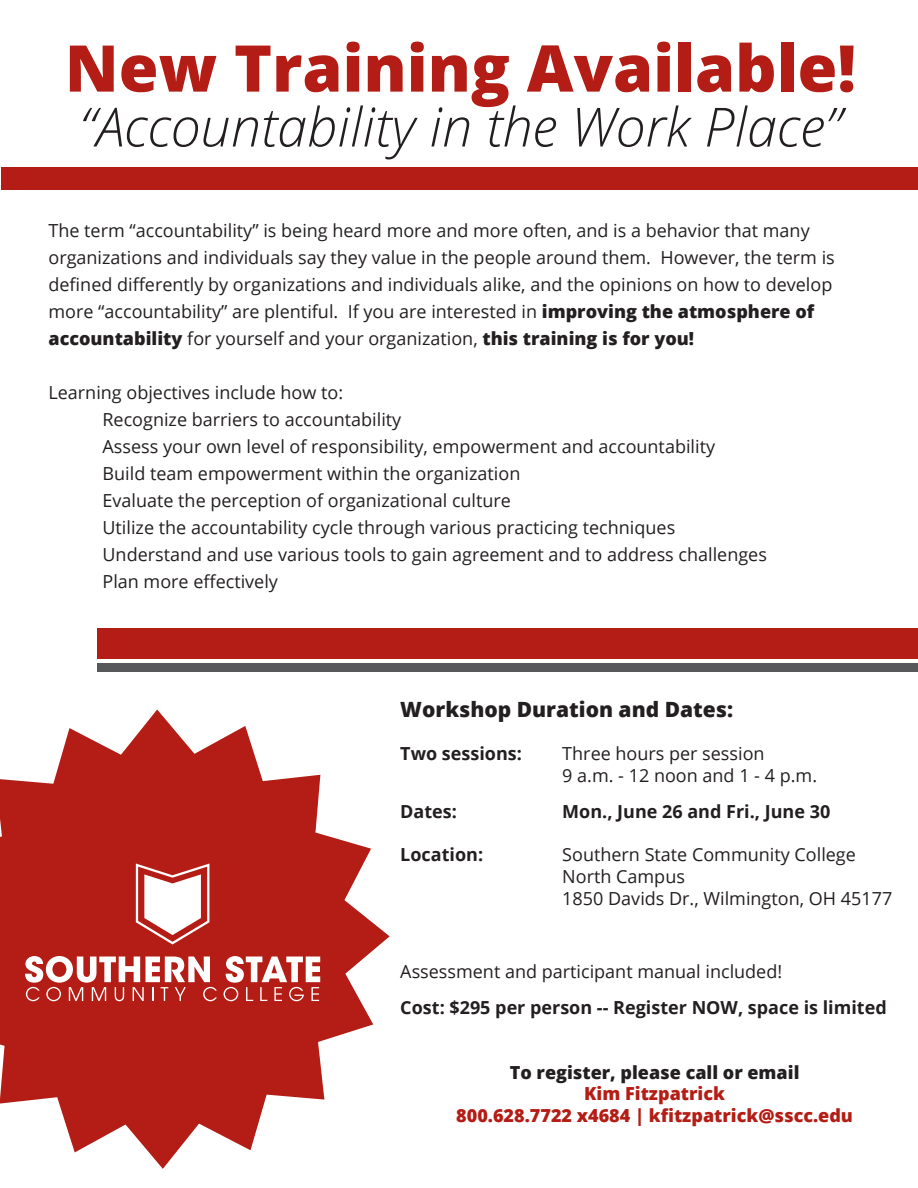
<style>
.page{position:relative;width:918px;height:1188px;background:#fff}
.page>*{position:absolute;margin:0;border:0;box-sizing:border-box;transform-origin:0 0}
.t1{font:800 64.5px "Open Sans";color:#b41d15}
.t2{font:italic 300 54px "Open Sans";color:#231f20}
.t3{font:800 21px "Open Sans";color:#231f20}
.t4{font:18px/27px "Open Sans";color:#231f20}
.t5{font:700 18px "Open Sans";color:#231f20}
.t6{font:800 18px/21.6px "Open Sans";color:#b41d15;text-align:center}
.t7{font:800 18px "Open Sans";color:#231f20}
.s1{font-weight:800}
</style>
<div class="page">
<svg style="left:0;top:710px;width:390px;height:459px;fill:#b41d15"></svg>
<div style="left:2px;top:167px;width:916px;height:23px;background:#b41d15"></div>
<div style="left:98px;top:629px;width:820px;height:30px;background:#b41d15"></div>
<div style="left:98px;top:663px;width:820px;height:9px;background:#57585a"></div>
<svg style="left:25px;top:956px;width:192px;height:45px"></svg>
<svg style="left:224px;top:956px;width:96px;height:45px"></svg>
<svg style="left:136px;top:864px;width:73px;height:80px"></svg>
<h1 class="t1" style="left:65px;top:19px;width:793px">New Training Available!</h1>
<h2 class="t2" style="left:80px;top:90px;width:763px">“Accountability in the Work Place”</h2>
<p class="t4" style="left:48px;top:216px;width:788px">The term “accountability” is being heard more and more often, and is a behavior that many organizations and individuals say they value in the people around them. However, the term is defined differently by organizations and individuals alike, and the opinions on how to develop more “accountability” are plentiful. If you are interested in <span class="s1">improving the atmosphere of accountability</span> for yourself and your organization, <span class="s1">this training is for you!</span></p>
<p class="t4" style="left:103px;top:378px;width:666px;text-indent:-54px">Learning objectives include how to:<br>Recognize barriers to accountability<br>Assess your own level of responsibility, empowerment and accountability<br>Build team empowerment within the organization<br>Evaluate the perception of organizational culture<br>Utilize the accountability cycle through various practicing techniques Understand and use various tools to gain agreement and to address challenges Plan more effectively</p>
<p class="t3" style="left:400px;top:693px;width:334px">Workshop Duration and Dates:</p>
<p class="t5" style="left:400px;top:741px;width:123px">Two sessions:</p>
<p class="t4" style="left:562px;top:742px;width:256px;line-height:21.6px">Three hours per session<br>9 a.m. - 12 noon and 1 - 4 p.m.</p>
<p class="t5" style="left:400px;top:799px;width:58px">Dates:</p>
<p class="t5" style="left:562px;top:799px;width:269px">Mon., June 26 and Fri., June 30</p>
<p class="t5" style="left:400px;top:842px;width:84px">Location:</p>
<p class="t4" style="left:562px;top:844px;width:332px;line-height:21.6px">Southern State Community College<br>North Campus<br>1850 Davids Dr., Wilmington, OH 45177</p>
<p class="t4" style="left:400px;top:957px;width:383px">Assessment and participant manual included!</p>
<p class="t5" style="left:400px;top:995px;width:488px">Cost: $295 per person -- Register NOW, space is limited</p>
<p class="t7" style="left:510px;top:1058px;width:291px">To register, please call or email</p>
<p class="t6" style="left:456px;top:1082px;width:398px">Kim Fitzpatrick<br>800.628.7722 x4684 | kfitzpatrick@sscc.edu</p>
</div>
